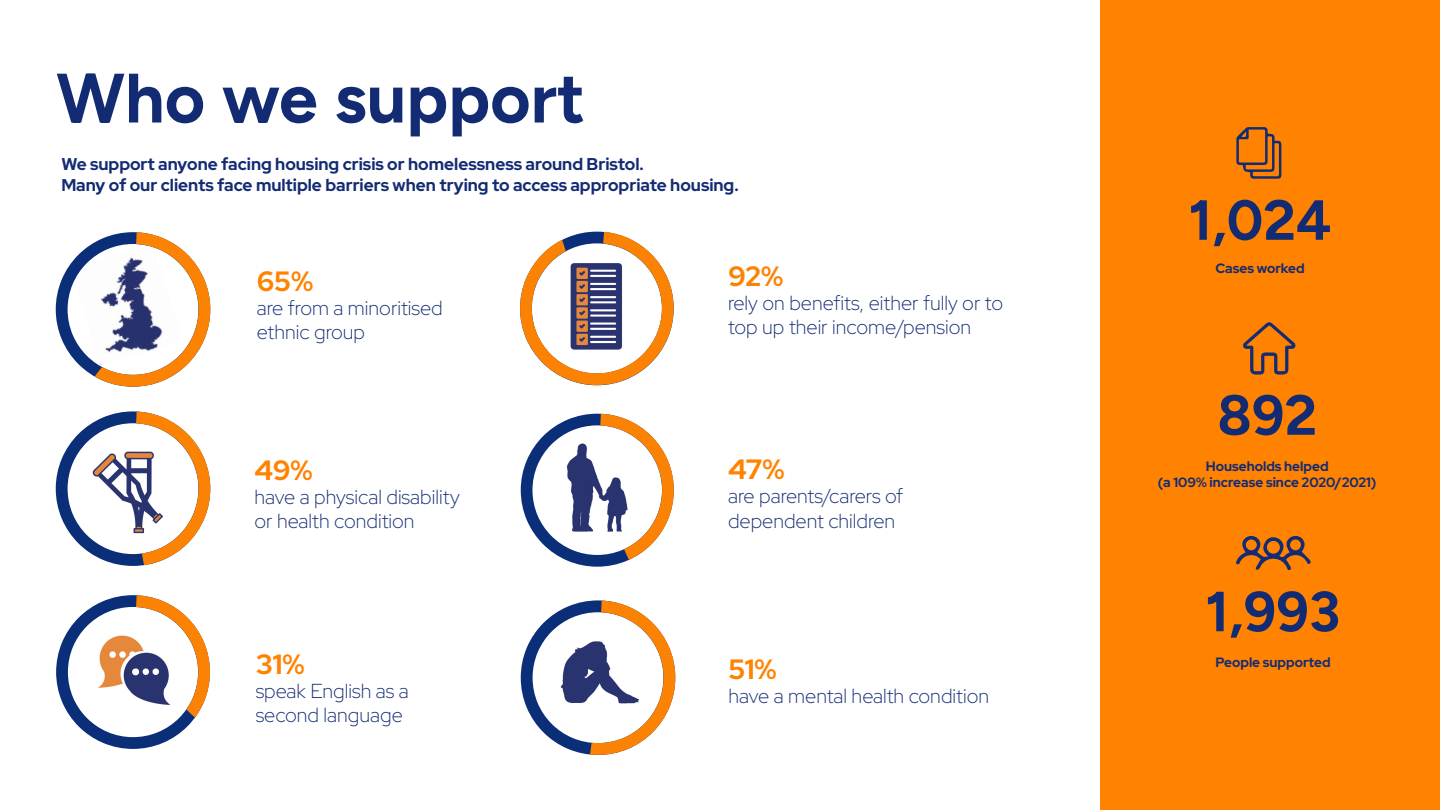
<style>
.page{position:relative;width:1440px;height:810px;background:#fff}
.page>*{position:absolute;margin:0;border:0;box-sizing:border-box;transform-origin:0 0}
.t1{font:300 69.75px "Figtree";color:#132b73}
.t2{font:300 56.4px "Figtree";color:#132b73}
.t3{font:300 27.9px "Red Hat Display";letter-spacing:-.015em;color:#ff8200}
.t4{font:300 27.9px "Red Hat Display";color:#fc8203}
.t5{font:300 20.25px/24.3px "Red Hat Display";color:#132b73}
.t6{font:300 17.02px/21px "Red Hat Display";color:#132b73}
.t7{font:300 13.5px/15.5px "Red Hat Display";color:#132b73;text-align:center}
</style>
<div class="page">
<div style="left:1100px;top:0;width:340px;height:810px;background:#ff8200"></div>
<svg style="left:1236px;top:536px;width:75px;height:35px"></svg>
<svg style="left:1243px;top:322px;width:53px;height:53px"></svg>
<svg style="left:1236px;top:127px;width:45px;height:52px"></svg>
<svg style="left:520px;top:232px;width:154px;height:153px"></svg>
<img style="left:566px;top:257px;width:57px;height:94px">
<svg style="left:56px;top:232px;width:154px;height:155px"></svg>
<svg style="left:521px;top:600px;width:154px;height:155px"></svg>
<svg style="left:56px;top:411px;width:154px;height:155px"></svg>
<svg style="left:56px;top:595px;width:154px;height:154px"></svg>
<svg style="left:521px;top:414px;width:153px;height:153px"></svg>
<h1 class="t1" style="left:56px;top:59px;width:530px">Who we support</h1>
<p class="t6" style="left:61px;top:154px;width:679px">We support anyone facing housing crisis or homelessness around Bristol.<br>Many of our clients face multiple barriers when trying to access appropriate housing.</p>
<h3 class="t3" style="left:257px;top:263px;width:58px">65%</h3>
<p class="t5" style="left:257px;top:295px;width:187px">are from a minoritised ethnic group</p>
<h3 class="t3" style="left:255px;top:452px;width:60px">49%</h3>
<p class="t5" style="left:255px;top:484px;width:207px">have a physical disability or health condition</p>
<h3 class="t3" style="left:256px;top:646px;width:50px">31%</h3>
<p class="t5" style="left:256px;top:678px;width:155px">speak English as a second language</p>
<h3 class="t4" style="left:728px;top:258px;width:57px">92%</h3>
<p class="t5" style="left:728px;top:290px;width:277px">rely on benefits, either fully or to top up their income/pension</p>
<h3 class="t3" style="left:728px;top:451px;width:58px">47%</h3>
<p class="t5" style="left:728px;top:483px;width:177px">are parents/carers of dependent children</p>
<h3 class="t3" style="left:729px;top:651px;width:50px">51%</h3>
<p class="t5" style="left:729px;top:683px;width:262px">have a mental health condition</p>
<h2 class="t2" style="left:1188px;top:188px;width:145px">1,024</h2>
<p class="t7" style="left:1216px;top:260px;width:91px">Cases worked</p>
<h2 class="t2" style="left:1217px;top:383px;width:101px">892</h2>
<p class="t7" style="left:1158px;top:459px;width:220px">Households helped<br>(a 109% increase since 2020/2021)</p>
<h2 class="t2" style="left:1205px;top:580px;width:137px">1,993</h2>
<p class="t7" style="left:1216px;top:654px;width:117px">People supported</p>
</div>
